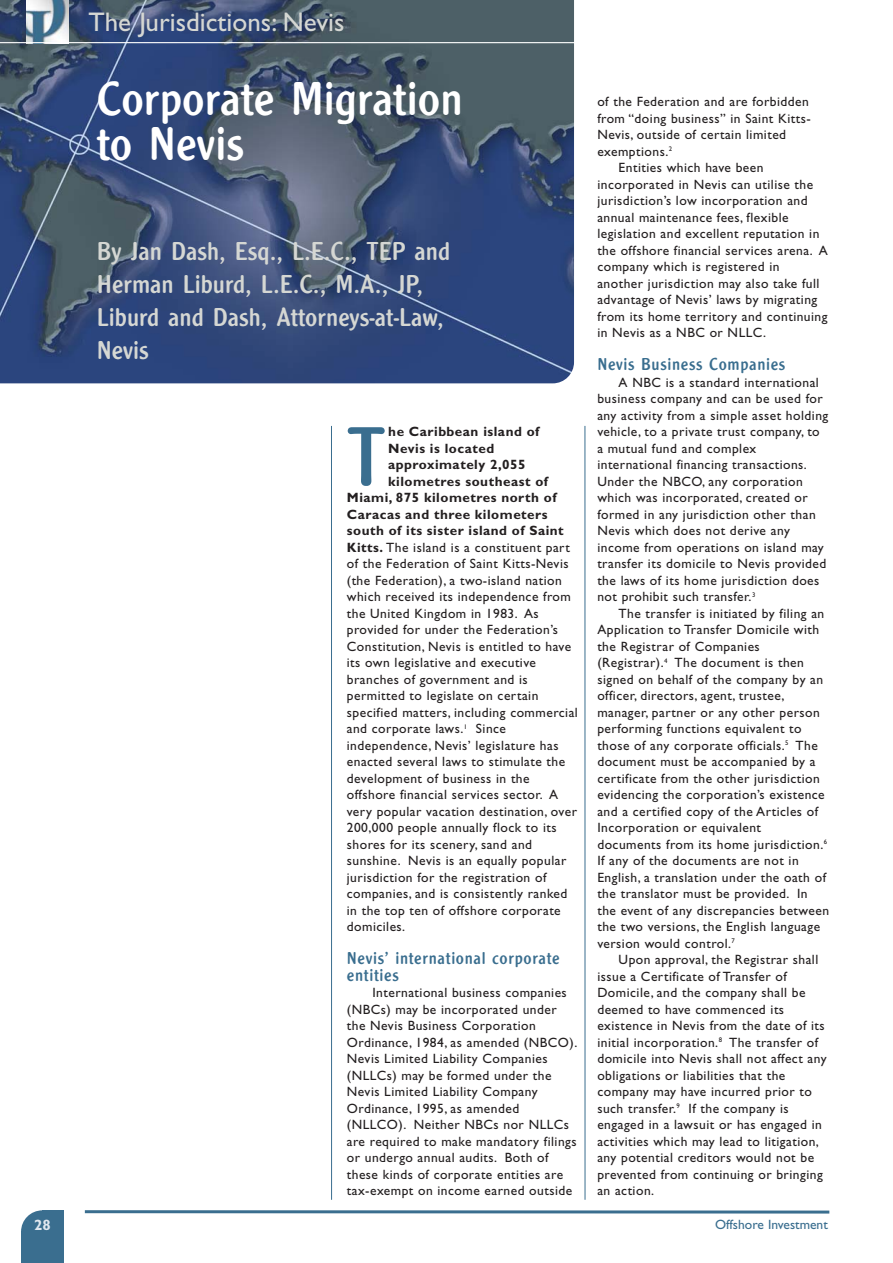
<style>
.page{position:relative;width:893px;height:1263px;background:#fff}
.page>*{position:absolute;margin:0;border:0;box-sizing:border-box;transform-origin:0 0}
.t1{font:88.05px "Clearface Got T Regu Ro 1";color:#3a6e8f}
.t2{font:49.5px/45px "Clearface Got T Regu Ro 1";color:#fff}
.t3{font:27px/33px "Clearface Got T Regu Ro 1";color:#d5d7d3}
.t4{font:27px "Gill Sans Std";color:#d5d7d3}
.t5{font:18px/16.5px "Clearface Got T Regu Ro 1";letter-spacing:.035em;color:#3a6e8f}
.t6{font:700 15px "Gill Sans Std";color:#e0e7ef}
.t7{font:13.5px/16.5px "Gill Sans Std";letter-spacing:.035em;color:#231f20}
.t8{font:700 13.5px "Gill Sans Std";letter-spacing:.04em;color:#231f20}
.t9{font:13.5px "Gill Sans Std";color:#3a6e8f}
.s1{font-weight:700}
</style>
<div class="page">
<div style="left:21px;top:1210px;width:43px;height:43px;background:#3a6e8f;border-radius:50%"></div>
<div style="left:42px;top:1210px;width:22px;height:43px;background:#3a6e8f"></div>
<div style="left:21px;top:1232px;width:43px;height:31px;background:#3a6e8f"></div>
<svg style="left:85px;top:1210px;width:744px;height:4px;background:#6a91aa"></svg>
<hr style="left:331px;top:426px;width:1px;height:774px;background:#3a6e8f">
<hr style="left:584px;top:426px;width:1px;height:774px;background:#3a6e8f">
<img style="left:0;top:43px;width:574px;height:340px">
<svg style="left:0;top:0;width:574px;height:43px;background:#4d5f75"></svg>
<h3 class="t4" style="left:88px;top:13px;width:258px">The Jurisdictions: Nevis</h3>
<h2 class="t2" style="left:97px;top:80px;width:367px">Corporate Migration to Nevis</h2>
<h3 class="t3" style="left:97px;top:237px;width:355px">By Jan Dash, Esq., L.E.C., TEP and<br>Herman Liburd, L.E.C., M.A., JP,<br>Liburd and Dash, Attorneys-at-Law,<br>Nevis</h3>
<h1 class="t1" style="left:347px;top:427px;width:40px">T</h1>
<p class="t8" style="left:388px;top:424px;width:152px">he Caribbean island of</p>
<p class="t8" style="left:388px;top:440px;width:107px">Nevis is located</p>
<p class="t8" style="left:388px;top:457px;width:139px">approximately 2,055</p>
<p class="t8" style="left:388px;top:473px;width:161px">kilometres southeast of</p>
<p class="t8" style="left:347px;top:490px;width:211px">Miami, 875 kilometres north of</p>
<p class="t8" style="left:347px;top:506px;width:202px">Caracas and three kilometers</p>
<p class="t8" style="left:347px;top:523px;width:218px">south of its sister island of Saint</p>
<p class="t7" style="left:347px;top:541px;width:224px"><span class="s1">Kitts.</span> The island is a constituent part</p>
<p class="t7" style="left:347px;top:557px;width:223px">of the Federation of Saint Kitts-Nevis</p>
<p class="t7" style="left:347px;top:574px;width:216px">(the Federation), a two-island nation</p>
<p class="t7" style="left:347px;top:590px;width:225px">which received its independence from</p>
<p class="t7" style="left:347px;top:607px;width:193px">the United Kingdom in 1983. As</p>
<p class="t7" style="left:347px;top:623px;width:212px">provided for under the Federation’s</p>
<p class="t7" style="left:347px;top:640px;width:226px">Constitution, Nevis is entitled to have</p>
<p class="t7" style="left:347px;top:656px;width:191px">its own legislative and executive</p>
<p class="t7" style="left:347px;top:673px;width:182px">branches of government and is</p>
<p class="t7" style="left:347px;top:689px;width:193px">permitted to legislate on certain</p>
<p class="t7" style="left:347px;top:706px;width:232px">specified matters, including commercial</p>
<p class="t7" style="left:347px;top:722px;width:161px">and corporate laws.<sup>1</sup> Since</p>
<p class="t7" style="left:347px;top:739px;width:213px">independence, Nevis’ legislature has</p>
<p class="t7" style="left:347px;top:755px;width:220px">enacted several laws to stimulate the</p>
<p class="t7" style="left:347px;top:772px;width:184px">development of business in the</p>
<p class="t7" style="left:347px;top:788px;width:213px">offshore financial services sector. A</p>
<p class="t7" style="left:347px;top:805px;width:232px">very popular vacation destination, over</p>
<p class="t7" style="left:347px;top:821px;width:211px">200,000 people annually flock to its</p>
<p class="t7" style="left:347px;top:838px;width:187px">shores for its scenery, sand and</p>
<p class="t7" style="left:347px;top:854px;width:221px">sunshine. Nevis is an equally popular</p>
<p class="t7" style="left:347px;top:871px;width:201px">jurisdiction for the registration of</p>
<p class="t7" style="left:347px;top:887px;width:222px">companies, and is consistently ranked</p>
<p class="t7" style="left:347px;top:904px;width:215px">in the top ten of offshore corporate</p>
<p class="t7" style="left:347px;top:920px;width:60px">domiciles.</p>
<h3 class="t5" style="left:347px;top:952px;width:214px">Nevis’ international corporate entities</h3>
<p class="t7" style="left:347px;top:986px;width:232px;text-indent:25px">International business companies (NBCs) may be incorporated under the Nevis Business Corporation Ordinance, 1984, as amended (NBCO).<br>Nevis Limited Liability Companies (NLLCs) may be formed under the Nevis Limited Liability Company Ordinance, 1995, as amended (NLLCO). Neither NBCs nor NLLCs are required to make mandatory filings or undergo annual audits. Both of these kinds of corporate entities are tax-exempt on income earned outside</p>
<p class="t7" style="left:597px;top:95px;width:213px">of the Federation and are forbidden</p>
<p class="t7" style="left:597px;top:112px;width:215px">from “doing business” in Saint Kitts-</p>
<p class="t7" style="left:597px;top:128px;width:190px">Nevis, outside of certain limited</p>
<p class="t7" style="left:597px;top:145px;width:76px">exemptions.<sup>2</sup></p>
<p class="t7" style="left:618px;top:161px;width:146px">Entities which have been</p>
<p class="t7" style="left:597px;top:178px;width:217px">incorporated in Nevis can utilise the</p>
<p class="t7" style="left:597px;top:194px;width:212px">jurisdiction’s low incorporation and</p>
<p class="t7" style="left:597px;top:211px;width:193px">annual maintenance fees, flexible</p>
<p class="t7" style="left:597px;top:227px;width:223px">legislation and excellent reputation in</p>
<p class="t7" style="left:597px;top:244px;width:232px">the offshore financial services arena. A</p>
<p class="t7" style="left:597px;top:260px;width:184px">company which is registered in</p>
<p class="t7" style="left:597px;top:277px;width:224px">another jurisdiction may also take full</p>
<p class="t7" style="left:597px;top:293px;width:221px">advantage of Nevis’ laws by migrating</p>
<p class="t7" style="left:597px;top:310px;width:232px">from its home territory and continuing</p>
<p class="t7" style="left:597px;top:326px;width:170px">in Nevis as a NBC or NLLC.</p>
<h3 class="t5" style="left:597px;top:358px;width:189px">Nevis Business Companies</h3>
<p class="t7" style="left:597px;top:376px;width:232px;text-indent:21px">A NBC is a standard international business company and can be used for any activity from a simple asset holding vehicle, to a private trust company, to a mutual fund and complex international financing transactions.<br>Under the NBCO, any corporation which was incorporated, created or formed in any jurisdiction other than Nevis which does not derive any income from operations on island may transfer its domicile to Nevis provided the laws of its home jurisdiction does not prohibit such transfer.<sup>3</sup></p>
<p class="t7" style="left:597px;top:607px;width:233px;text-indent:21px">The transfer is initiated by filing an Application to Transfer Domicile with the Registrar of Companies (Registrar).<sup>4</sup> The document is then signed on behalf of the company by an officer, directors, agent, trustee, manager, partner or any other person performing functions equivalent to those of any corporate officials.<sup>5</sup> The document must be accompanied by a certificate from the other jurisdiction evidencing the corporation’s existence and a certified copy of the Articles of Incorporation or equivalent<br>documents from its home jurisdiction.<sup>6<br></sup>If any of the documents are not in English, a translation under the oath of the translator must be provided. In the event of any discrepancies between the two versions, the English language version would control.<sup>7</sup></p>
<p class="t7" style="left:597px;top:953px;width:231px;text-indent:21px">Upon approval, the Registrar shall issue a Certificate of Transfer of Domicile, and the company shall be deemed to have commenced its existence in Nevis from the date of its initial incorporation.<sup>8</sup> The transfer of domicile into Nevis shall not affect any obligations or liabilities that the company may have incurred prior to such transfer.<sup>9</sup> If the company is engaged in a lawsuit or has engaged in activities which may lead to litigation, any potential creditors would not be prevented from continuing or bringing an action.</p>
<p class="t6" style="left:34px;top:1216px;width:18px">28</p>
<p class="t9" style="left:715px;top:1220px;width:114px">Offshore Investment</p>
</div>
